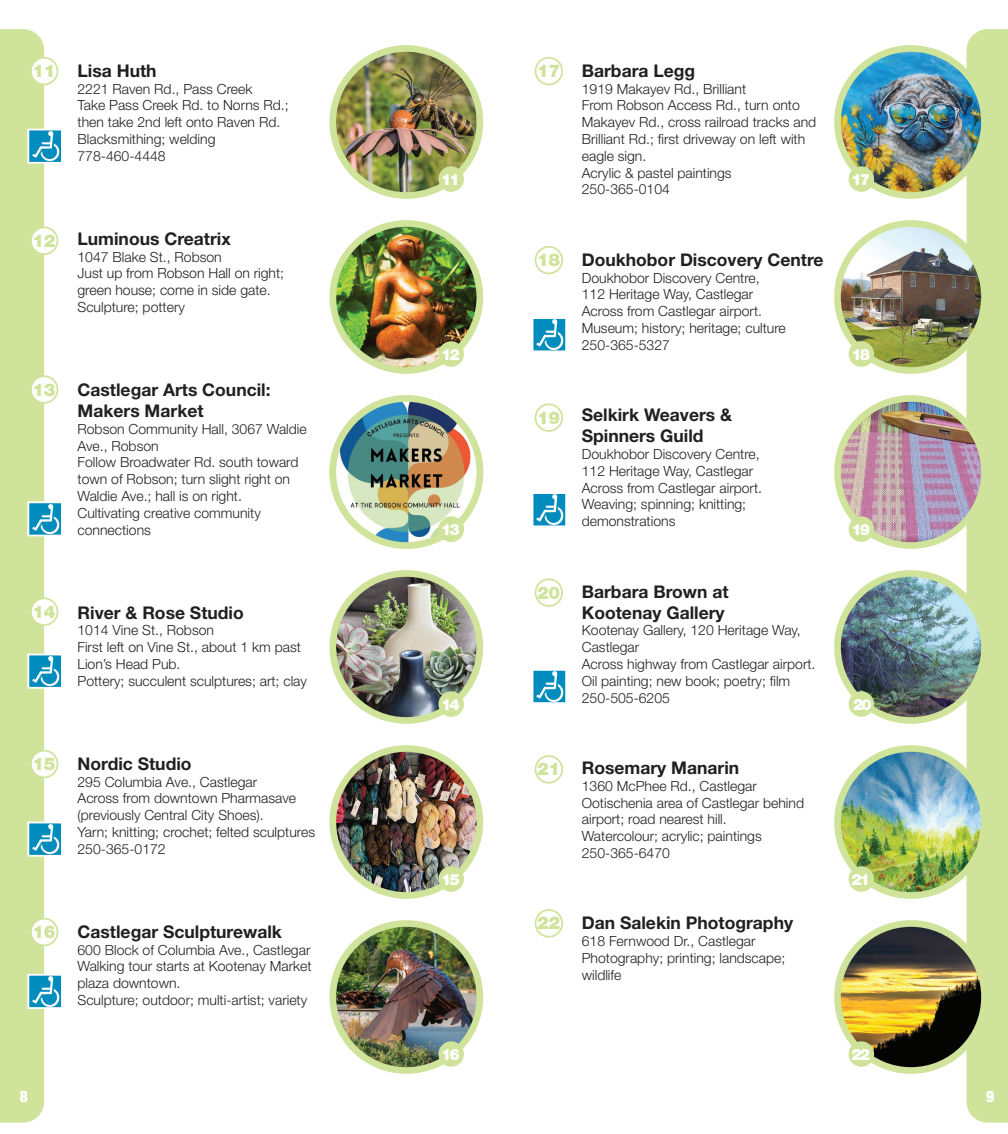
<style>
.page{position:relative;width:1008px;height:1134px;background:#fff}
.page>*{position:absolute;margin:0;border:0;box-sizing:border-box;transform-origin:0 0}
.t1{font:700 17.5px/21px "Helvetica Neue LT Std";color:#231f20}
.t2{font:900 17.5px "Helvetica Neue LT Std";letter-spacing:-.02em;color:#d0e39a}
.t3{font:900 condensed 15.75px "Helvetica Neue LT Std";color:#fff}
.t4{font:900 15.4px "Helvetica Neue LT Std";letter-spacing:-.13em;color:#fff}
.t5{font:300 14px/16.8px "Helvetica Neue LT Std";color:#231f20}
</style>
<div class="page">
<div style="left:966px;top:29px;width:42px;height:1094px;background:#d0e39a"></div>
<div style="left:0;top:29px;width:44px;height:1094px;background:#d0e39a"></div>
<img style="left:333px;top:48px;width:147px;height:148px;border-radius:74px">
<div style="left:330px;top:45px;width:153px;height:154px;border:7px solid #d0e39a;border-radius:50%"></div>
<div style="left:438px;top:166px;width:26px;height:26px;background:#d0e39a;border-radius:50%"></div>
<div style="left:31px;top:227px;width:27px;height:27px;background:#fff;border-radius:50%"></div>
<div style="left:30px;top:227px;width:28px;height:28px;border:2px solid #d0e39a;border-radius:50%"></div>
<img style="left:333px;top:223px;width:144px;height:148px">
<div style="left:330px;top:220px;width:153px;height:154px;border:7px solid #d0e39a;border-radius:50%"></div>
<div style="left:438px;top:341px;width:26px;height:26px;background:#d0e39a;border-radius:50%"></div>
<div style="left:31px;top:376px;width:27px;height:27px;background:#fff;border-radius:50%"></div>
<div style="left:30px;top:375px;width:28px;height:29px;border:2px solid #d0e39a;border-radius:50%"></div>
<img style="left:333px;top:398px;width:146px;height:148px">
<div style="left:330px;top:395px;width:153px;height:154px;border:7px solid #d0e39a;border-radius:50%"></div>
<div style="left:438px;top:516px;width:26px;height:26px;background:#d0e39a;border-radius:50%"></div>
<div style="left:31px;top:598px;width:27px;height:27px;background:#fff;border-radius:50%"></div>
<div style="left:30px;top:598px;width:28px;height:28px;border:2px solid #d0e39a;border-radius:50%"></div>
<img style="left:333px;top:573px;width:147px;height:148px;border-radius:74px">
<div style="left:330px;top:570px;width:153px;height:154px;border:7px solid #d0e39a;border-radius:50%"></div>
<div style="left:438px;top:691px;width:26px;height:26px;background:#d0e39a;border-radius:50%"></div>
<div style="left:31px;top:751px;width:27px;height:26px;background:#fff;border-radius:50%"></div>
<div style="left:30px;top:750px;width:28px;height:28px;border:2px solid #d0e39a;border-radius:50%"></div>
<img style="left:333px;top:748px;width:147px;height:145px">
<div style="left:330px;top:745px;width:153px;height:154px;border:7px solid #d0e39a;border-radius:50%"></div>
<div style="left:438px;top:866px;width:26px;height:26px;background:#d0e39a;border-radius:50%"></div>
<div style="left:31px;top:919px;width:27px;height:26px;background:#fff;border-radius:50%"></div>
<div style="left:30px;top:918px;width:28px;height:28px;border:2px solid #d0e39a;border-radius:50%"></div>
<img style="left:333px;top:923px;width:147px;height:148px;border-radius:74px">
<div style="left:330px;top:920px;width:153px;height:154px;border:7px solid #d0e39a;border-radius:50%"></div>
<div style="left:438px;top:1041px;width:26px;height:26px;background:#d0e39a;border-radius:50%"></div>
<div style="left:535px;top:246px;width:28px;height:28px;border:2px solid #d0e39a;border-radius:50%"></div>
<img style="left:838px;top:48px;width:147px;height:148px;border-radius:74px">
<div style="left:834px;top:45px;width:154px;height:154px;border:7px solid #d0e39a;border-radius:50%"></div>
<div style="left:849px;top:166px;width:25px;height:26px;background:#d0e39a;border-radius:50%"></div>
<div style="left:535px;top:403px;width:28px;height:29px;border:2px solid #d0e39a;border-radius:50%"></div>
<img style="left:838px;top:223px;width:147px;height:148px;border-radius:74px">
<div style="left:834px;top:220px;width:154px;height:154px;border:7px solid #d0e39a;border-radius:50%"></div>
<div style="left:849px;top:341px;width:25px;height:26px;background:#d0e39a;border-radius:50%"></div>
<div style="left:535px;top:578px;width:28px;height:29px;border:2px solid #d0e39a;border-radius:50%"></div>
<img style="left:838px;top:398px;width:147px;height:148px;border-radius:74px">
<div style="left:834px;top:395px;width:154px;height:154px;border:7px solid #d0e39a;border-radius:50%"></div>
<div style="left:849px;top:516px;width:25px;height:26px;background:#d0e39a;border-radius:50%"></div>
<div style="left:535px;top:755px;width:28px;height:29px;border:2px solid #d0e39a;border-radius:50%"></div>
<img style="left:838px;top:575px;width:147px;height:144px">
<div style="left:834px;top:570px;width:154px;height:154px;border:7px solid #d0e39a;border-radius:50%"></div>
<div style="left:849px;top:691px;width:25px;height:26px;background:#d0e39a;border-radius:50%"></div>
<div style="left:535px;top:909px;width:28px;height:29px;border:2px solid #d0e39a;border-radius:50%"></div>
<svg style="left:26px;top:501px;width:35px;height:36px"></svg>
<svg style="left:26px;top:653px;width:35px;height:37px"></svg>
<svg style="left:26px;top:821px;width:35px;height:37px"></svg>
<svg style="left:26px;top:973px;width:35px;height:37px"></svg>
<svg style="left:533px;top:319px;width:33px;height:32px"></svg>
<svg style="left:533px;top:494px;width:33px;height:32px"></svg>
<svg style="left:533px;top:670px;width:33px;height:33px"></svg>
<div style="left:31px;top:58px;width:27px;height:26px;background:#fff;border-radius:50%"></div>
<div style="left:30px;top:57px;width:28px;height:28px;border:2px solid #d0e39a;border-radius:50%"></div>
<svg style="left:26px;top:128px;width:35px;height:37px"></svg>
<div style="left:535px;top:57px;width:28px;height:28px;border:2px solid #d0e39a;border-radius:50%"></div>
<img style="left:838px;top:748px;width:147px;height:147px">
<div style="left:834px;top:745px;width:154px;height:154px;border:7px solid #d0e39a;border-radius:50%"></div>
<div style="left:849px;top:866px;width:25px;height:26px;background:#d0e39a;border-radius:50%"></div>
<img style="left:838px;top:923px;width:147px;height:148px;border-radius:74px">
<div style="left:834px;top:920px;width:154px;height:154px;border:7px solid #d0e39a;border-radius:50%"></div>
<div style="left:849px;top:1041px;width:25px;height:26px;background:#d0e39a;border-radius:50%"></div>
<p class="t1" style="left:78px;top:60px;width:81px">Lisa Huth</p>
<p class="t5" style="left:78px;top:80px;width:213px">2221 Raven Rd., Pass Creek<br>Take Pass Creek Rd. to Norns Rd.; then take 2nd left onto Raven Rd.<br>Blacksmithing; welding<br>778-460-4448</p>
<p class="t2" style="left:33px;top:60px;width:25px">11</p>
<p class="t2" style="left:537px;top:60px;width:25px">17</p>
<p class="t4" style="left:441px;top:170px;width:20px">11</p>
<p class="t2" style="left:33px;top:230px;width:25px">12</p>
<p class="t1" style="left:78px;top:228px;width:155px">Luminous Creatrix</p>
<p class="t5" style="left:78px;top:248px;width:208px">1047 Blake St., Robson<br>Just up from Robson Hall on right; green house; come in side gate.<br>Sculpture; pottery</p>
<p class="t2" style="left:537px;top:249px;width:25px">18</p>
<p class="t4" style="left:441px;top:345px;width:20px">12</p>
<p class="t2" style="left:33px;top:379px;width:25px">13</p>
<p class="t1" style="left:78px;top:379px;width:195px">Castlegar Arts Council:<br>Makers Market</p>
<p class="t5" style="left:78px;top:420px;width:231px">Robson Community Hall, 3067 Waldie<br>Ave., Robson<br>Follow Broadwater Rd. south toward town of Robson; turn slight right on<br>Waldie Ave.; hall is on right.<br>Cultivating creative community connections</p>
<p class="t4" style="left:441px;top:520px;width:22px">1377</p>
<p class="t2" style="left:537px;top:407px;width:25px">19</p>
<p class="t2" style="left:537px;top:582px;width:25px">20</p>
<p class="t2" style="left:33px;top:601px;width:25px">14</p>
<p class="t1" style="left:78px;top:601px;width:168px">River &amp; Rose Studio</p>
<p class="t5" style="left:78px;top:622px;width:231px">1014 Vine St., Robson<br>First left on Vine St., about 1 km past<br>Lion’s Head Pub.<br>Pottery; succulent sculptures; art; clay</p>
<p class="t4" style="left:441px;top:695px;width:20px">14</p>
<p class="t2" style="left:33px;top:753px;width:25px">15</p>
<p class="t1" style="left:78px;top:753px;width:116px">Nordic Studio</p>
<p class="t5" style="left:78px;top:773px;width:239px">295 Columbia Ave., Castlegar<br>Across from downtown Pharmasave (previously Central City Shoes).<br>Yarn; knitting; crochet; felted sculptures<br>250-365-0172</p>
<p class="t2" style="left:537px;top:759px;width:25px">21</p>
<p class="t4" style="left:441px;top:870px;width:20px">15</p>
<p class="t2" style="left:33px;top:921px;width:25px">16</p>
<p class="t1" style="left:78px;top:921px;width:206px">Castlegar Sculpturewalk</p>
<p class="t5" style="left:78px;top:941px;width:236px">600 Block of Columbia Ave., Castlegar Walking tour starts at Kootenay Market plaza downtown.<br>Sculpture; outdoor; multi-artist; variety</p>
<p class="t2" style="left:537px;top:913px;width:25px">22</p>
<p class="t4" style="left:441px;top:1045px;width:20px">16</p>
<p class="t1" style="left:582px;top:60px;width:115px">Barbara Legg</p>
<p class="t5" style="left:582px;top:80px;width:236px">1919 Makayev Rd., Brilliant<br>From Robson Access Rd., turn onto<br>Makayev Rd., cross railroad tracks and<br>Brilliant Rd.; first driveway on left with eagle sign.<br>Acrylic &amp; pastel paintings<br>250-365-0104</p>
<p class="t1" style="left:582px;top:249px;width:243px">Doukhobor Discovery Centre</p>
<p class="t5" style="left:582px;top:269px;width:206px">Doukhobor Discovery Centre,<br>112 Heritage Way, Castlegar<br>Across from Castlegar airport.<br>Museum; history; heritage; culture<br>250-365-5327</p>
<p class="t1" style="left:582px;top:404px;width:152px">Selkirk Weavers &amp;<br>Spinners Guild</p>
<p class="t5" style="left:582px;top:445px;width:182px">Doukhobor Discovery Centre,<br>112 Heritage Way, Castlegar<br>Across from Castlegar airport.<br>Weaving; spinning; knitting; demonstrations</p>
<p class="t1" style="left:582px;top:580px;width:148px">Barbara Brown at<br>Kootenay Gallery</p>
<p class="t5" style="left:582px;top:622px;width:235px">Kootenay Gallery, 120 Heritage Way,<br>Castlegar<br>Across highway from Castlegar airport.<br>Oil painting; new book; poetry; film<br>250-505-6205</p>
<p class="t1" style="left:582px;top:757px;width:159px">Rosemary Manarin</p>
<p class="t5" style="left:582px;top:777px;width:224px">1360 McPhee Rd., Castlegar<br>Ootischenia area of Castlegar behind airport; road nearest hill.<br>Watercolour; acrylic; paintings<br>250-365-6470</p>
<p class="t1" style="left:582px;top:912px;width:213px">Dan Salekin Photography</p>
<p class="t5" style="left:582px;top:932px;width:205px">618 Fernwood Dr., Castlegar<br>Photography; printing; landscape; wildlife</p>
<p class="t4" style="left:851px;top:170px;width:20px">17</p>
<p class="t4" style="left:851px;top:345px;width:20px">18</p>
<p class="t4" style="left:851px;top:520px;width:20px">19</p>
<p class="t4" style="left:853px;top:695px;width:20px">20</p>
<p class="t4" style="left:851px;top:870px;width:20px">21</p>
<p class="t4" style="left:851px;top:1045px;width:20px">22</p>
<p class="t3" style="left:20px;top:1087px;width:10px">8</p>
<p class="t3" style="left:986px;top:1087px;width:10px">9</p>
</div>
